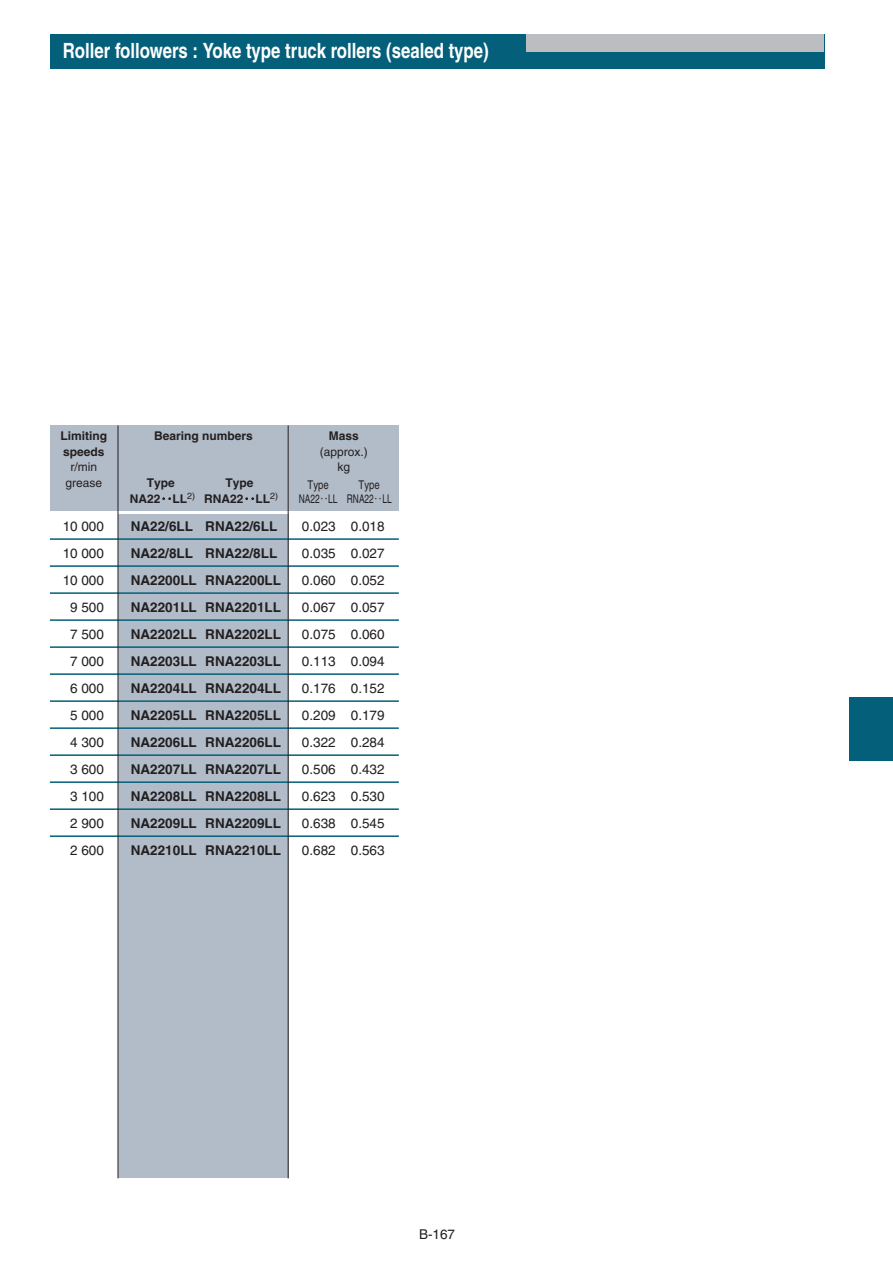
<style>
.page{position:relative;width:893px;height:1262px;background:#fff}
.page>*{position:absolute;margin:0;border:0;box-sizing:border-box;transform-origin:0 0}
.t1{font:700 21px "Helvetica";color:#fff;scale:.8 1}
.t2{font:700 13.5px "Helvetica";color:#231f20}
.t3{font:13.5px "Helvetica";color:#231f20}
.t4{font:700 12px "Helvetica";color:#231f20}
.t5{font:12px "Helvetica";color:#231f20}
.t6{font:12px "Helvetica";color:#231f20;scale:.7 1}
.t7{font:12px "Helvetica";color:#231f20;scale:.8 1}
.s1{font-family:"Ryumin";font-weight:300}
</style>
<div class="page">
<div style="left:50px;top:425px;width:349px;height:85px;background:#b2bcc8"></div>
<div style="left:118px;top:514px;width:170px;height:664px;background:#b2bcc8"></div>
<hr style="left:50px;top:538px;width:349px;height:2px;background:#04607a">
<hr style="left:50px;top:565px;width:349px;height:2px;background:#04607a">
<hr style="left:50px;top:592px;width:349px;height:2px;background:#04607a">
<hr style="left:50px;top:619px;width:349px;height:2px;background:#04607a">
<hr style="left:50px;top:646px;width:349px;height:2px;background:#04607a">
<hr style="left:50px;top:673px;width:349px;height:2px;background:#04607a">
<hr style="left:50px;top:700px;width:349px;height:2px;background:#04607a">
<hr style="left:50px;top:727px;width:349px;height:2px;background:#04607a">
<hr style="left:50px;top:754px;width:349px;height:2px;background:#04607a">
<hr style="left:50px;top:781px;width:349px;height:2px;background:#04607a">
<hr style="left:50px;top:808px;width:349px;height:2px;background:#04607a">
<hr style="left:50px;top:835px;width:349px;height:2px;background:#04607a">
<hr style="left:288px;top:425px;width:1px;height:753px;background:#231f20">
<div style="left:849px;top:697px;width:43px;height:64px;background:#04607a"></div>
<hr style="left:118px;top:425px;width:1px;height:753px;background:#231f20">
<div style="left:50px;top:34px;width:774px;height:34px;background:#04607a"></div>
<div style="left:526px;top:34px;width:298px;height:17px;background:#bcbdc0"></div>
<h1 class="t1" style="left:63px;top:43px;width:534px">Roller followers : Yoke type truck rollers (sealed type)</h1>
<p class="t4" style="left:60px;top:431px;width:48px">Limiting</p>
<p class="t4" style="left:154px;top:431px;width:100px">Bearing numbers</p>
<p class="t4" style="left:329px;top:431px;width:32px">Mass</p>
<p class="t4" style="left:63px;top:447px;width:43px">speeds</p>
<p class="t5" style="left:320px;top:447px;width:50px">(approx.)</p>
<p class="t5" style="left:70px;top:463px;width:28px">r/min</p>
<p class="t5" style="left:337px;top:463px;width:14px">kg</p>
<p class="t5" style="left:65px;top:479px;width:38px">grease</p>
<p class="t4" style="left:147px;top:479px;width:30px">Type</p>
<p class="t4" style="left:225px;top:479px;width:30px">Type</p>
<p class="t7" style="left:307px;top:480px;width:28px">Type</p>
<p class="t7" style="left:358px;top:480px;width:28px">Type</p>
<p class="t4" style="left:130px;top:495px;width:150px">NA22<span class="s1">‥</span>LL<sup>2)</sup> RNA22<span class="s1">‥</span>LL<sup>2)</sup></p>
<p class="t6" style="left:299px;top:495px;width:134px">NA22<span class="s1">‥</span>LL RNA22<span class="s1">‥</span>LL</p>
<p class="t3" style="left:63px;top:521px;width:43px">10 000</p>
<p class="t2" style="left:131px;top:521px;width:148px">NA22/6LL RNA22/6LL</p>
<p class="t3" style="left:302px;top:521px;width:84px">0.023 0.018</p>
<p class="t3" style="left:63px;top:548px;width:43px">10 000</p>
<p class="t2" style="left:131px;top:548px;width:148px">NA22/8LL RNA22/8LL</p>
<p class="t3" style="left:302px;top:548px;width:84px">0.035 0.027</p>
<p class="t3" style="left:63px;top:575px;width:43px">10 000</p>
<p class="t2" style="left:131px;top:575px;width:152px">NA2200LL RNA2200LL</p>
<p class="t3" style="left:302px;top:575px;width:84px">0.060 0.052</p>
<p class="t3" style="left:70px;top:602px;width:35px">9 500</p>
<p class="t2" style="left:131px;top:602px;width:152px">NA2201LL RNA2201LL</p>
<p class="t3" style="left:302px;top:602px;width:84px">0.067 0.057</p>
<p class="t3" style="left:70px;top:629px;width:35px">7 500</p>
<p class="t2" style="left:131px;top:629px;width:152px">NA2202LL RNA2202LL</p>
<p class="t3" style="left:302px;top:629px;width:84px">0.075 0.060</p>
<p class="t3" style="left:70px;top:656px;width:35px">7 000</p>
<p class="t2" style="left:131px;top:656px;width:152px">NA2203LL RNA2203LL</p>
<p class="t3" style="left:302px;top:656px;width:84px">0.113 0.094</p>
<p class="t3" style="left:70px;top:683px;width:35px">6 000</p>
<p class="t2" style="left:131px;top:683px;width:152px">NA2204LL RNA2204LL</p>
<p class="t3" style="left:302px;top:683px;width:84px">0.176 0.152</p>
<p class="t3" style="left:70px;top:710px;width:35px">5 000</p>
<p class="t2" style="left:131px;top:710px;width:152px">NA2205LL RNA2205LL</p>
<p class="t3" style="left:302px;top:710px;width:84px">0.209 0.179</p>
<p class="t3" style="left:70px;top:737px;width:35px">4 300</p>
<p class="t2" style="left:131px;top:737px;width:152px">NA2206LL RNA2206LL</p>
<p class="t3" style="left:302px;top:737px;width:84px">0.322 0.284</p>
<p class="t3" style="left:70px;top:764px;width:35px">3 600</p>
<p class="t2" style="left:131px;top:764px;width:152px">NA2207LL RNA2207LL</p>
<p class="t3" style="left:302px;top:764px;width:84px">0.506 0.432</p>
<p class="t3" style="left:70px;top:791px;width:35px">3 100</p>
<p class="t2" style="left:131px;top:791px;width:152px">NA2208LL RNA2208LL</p>
<p class="t3" style="left:302px;top:791px;width:84px">0.623 0.530</p>
<p class="t3" style="left:70px;top:818px;width:35px">2 900</p>
<p class="t2" style="left:131px;top:818px;width:152px">NA2209LL RNA2209LL</p>
<p class="t3" style="left:302px;top:818px;width:84px">0.638 0.545</p>
<p class="t3" style="left:70px;top:845px;width:35px">2 600</p>
<p class="t2" style="left:131px;top:845px;width:152px">NA2210LL RNA2210LL</p>
<p class="t3" style="left:302px;top:845px;width:84px">0.682 0.563</p>
<p class="t3" style="left:419px;top:1229px;width:38px">B-167</p>
</div>
